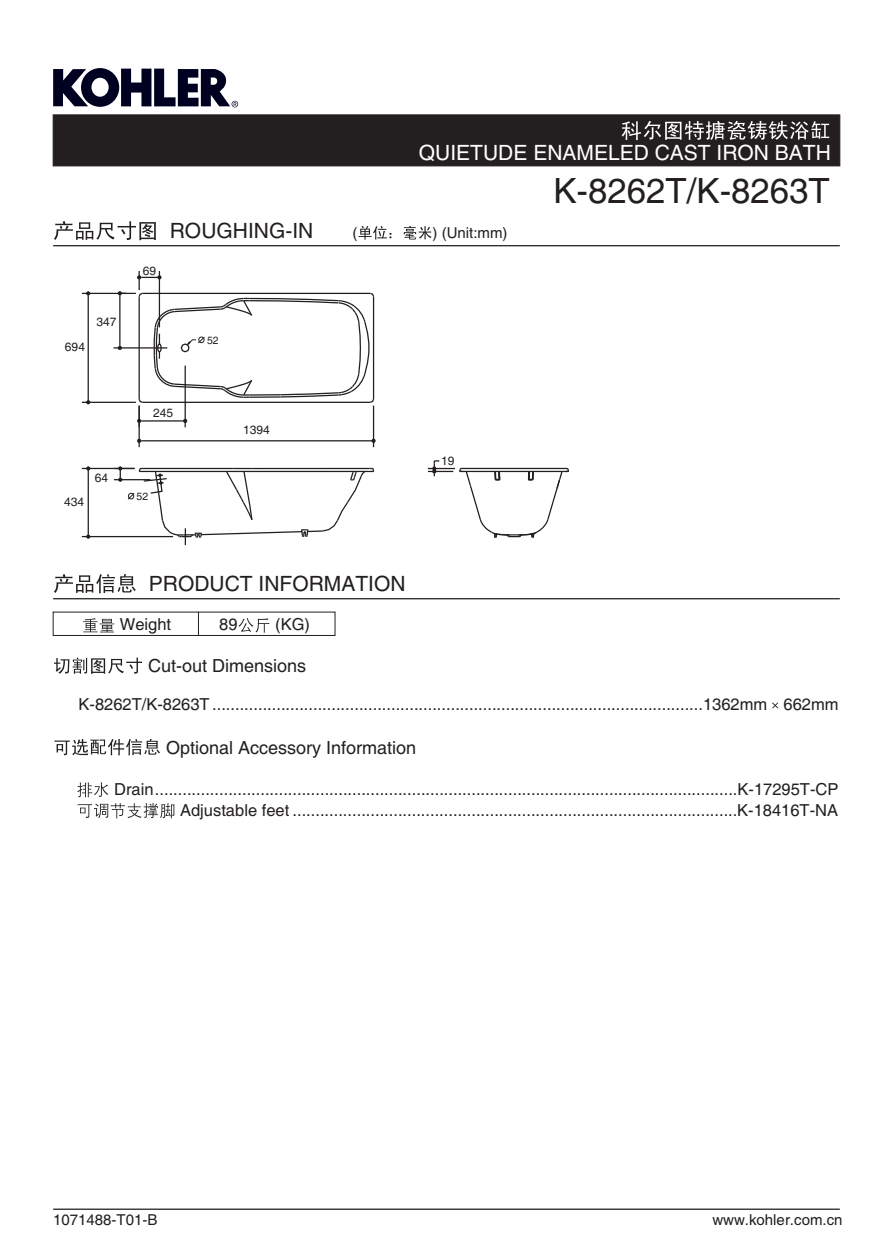
<style>
.page{position:relative;width:893px;height:1255px;background:#fff}
.page>*{position:absolute;margin:0;border:0;box-sizing:border-box;transform-origin:0 0}
.t1{font:34.8px "Arial";color:#231f20}
.t2{font:21px "Arial";color:#231f20}
.t3{font:21px "Arial";color:#fff}
.t4{font:18px "Arial";color:#231f20}
.t5{font:16.5px/21px "Arial";color:#231f20;text-align:right}
.t6{font:15px "Arial";color:#231f20}
.t7{font:12px "Arial";color:#231f20}
.t8{font:10.5px "Arial";color:#231f20}
</style>
<div class="page">
<div style="left:53px;top:115px;width:787px;height:51px;background:#231f20"></div>
<svg style="left:622px;top:121px;width:207px;height:19px"></svg>
<hr style="left:53px;top:245px;width:787px;height:1px;background:#231f20">
<svg style="left:54px;top:221px;width:102px;height:19px"></svg>
<svg style="left:358px;top:226px;width:34px;height:13px"></svg>
<svg style="left:404px;top:226px;width:28px;height:13px"></svg>
<hr style="left:53px;top:598px;width:787px;height:1px;background:#231f20">
<svg style="left:54px;top:574px;width:82px;height:19px"></svg>
<div style="left:53px;top:611px;width:282px;height:25px;border:1px solid #231f20"></div>
<svg style="left:198px;top:611px;width:1px;height:24px"></svg>
<svg style="left:83px;top:618px;width:31px;height:14px"></svg>
<svg style="left:238px;top:618px;width:31px;height:14px"></svg>
<svg style="left:55px;top:738px;width:105px;height:17px"></svg>
<svg style="left:77px;top:782px;width:31px;height:15px"></svg>
<svg style="left:78px;top:803px;width:96px;height:15px"></svg>
<svg style="left:54px;top:657px;width:88px;height:17px"></svg>
<svg style="left:772px;top:702px;width:6px;height:6px"></svg>
<hr style="left:53px;top:1208px;width:787px;height:1px;background:#231f20">
<hr style="left:139px;top:405px;width:1px;height:42px;background:#231f20">
<hr style="left:373px;top:405px;width:1px;height:42px;background:#231f20">
<hr style="left:142px;top:440px;width:229px;height:1px;background:#231f20">
<svg style="left:137px;top:437px;width:5px;height:7px"></svg>
<svg style="left:370px;top:437px;width:6px;height:7px"></svg>
<hr style="left:82px;top:468px;width:53px;height:1px;background:#231f20">
<hr style="left:82px;top:536px;width:91px;height:1px;background:#231f20">
<hr style="left:88px;top:471px;width:1px;height:63px;background:#231f20">
<svg style="left:85px;top:466px;width:6px;height:6px"></svg>
<svg style="left:85px;top:533px;width:6px;height:6px"></svg>
<hr style="left:82px;top:293px;width:54px;height:1px;background:#231f20">
<hr style="left:82px;top:401px;width:54px;height:2px;background:#231f20">
<hr style="left:88px;top:296px;width:1px;height:104px;background:#231f20">
<svg style="left:85px;top:291px;width:6px;height:6px"></svg>
<svg style="left:85px;top:399px;width:6px;height:6px"></svg>
<hr style="left:113px;top:347px;width:54px;height:1px;background:#231f20">
<hr style="left:119px;top:296px;width:2px;height:49px;background:#231f20">
<svg style="left:117px;top:291px;width:9px;height:6px"></svg>
<svg style="left:117px;top:345px;width:6px;height:5px"></svg>
<svg style="left:428px;top:460px;width:141px;height:78px"></svg>
<svg style="left:53px;top:68px;width:185px;height:39px"></svg>
<svg style="left:136px;top:271px;width:239px;height:156px"></svg>
<svg style="left:114px;top:466px;width:261px;height:80px"></svg>
<p class="t3" style="left:419px;top:145px;width:413px">QUIETUDE ENAMELED CAST IRON BATH</p>
<p class="t7" style="left:65px;top:342px;width:22px">694</p>
<p class="t7" style="left:96px;top:317px;width:22px">347</p>
<p class="t7" style="left:143px;top:266px;width:15px">69</p>
<p class="t2" style="left:170px;top:223px;width:145px">ROUGHING-IN</p>
<p class="t6" style="left:352px;top:227px;width:6px">(</p>
<p class="t6" style="left:432px;top:227px;width:76px">) (Unit:mm)</p>
<p class="t8" style="left:207px;top:336px;width:13px">52</p>
<p class="t7" style="left:64px;top:497px;width:22px">434</p>
<p class="t7" style="left:95px;top:473px;width:15px">64</p>
<p class="t7" style="left:153px;top:408px;width:22px">245</p>
<p class="t8" style="left:137px;top:492px;width:13px">52</p>
<p class="t7" style="left:243px;top:425px;width:28px">1394</p>
<p class="t7" style="left:441px;top:456px;width:15px">19</p>
<p class="t2" style="left:149px;top:576px;width:258px">PRODUCT INFORMATION</p>
<p class="t5" style="left:120px;top:615px;width:53px">Weight</p>
<p class="t5" style="left:219px;top:615px;width:20px">89</p>
<p class="t5" style="left:275px;top:615px;width:36px">(KG)</p>
<p class="t4" style="left:148px;top:659px;width:160px">Cut-out Dimensions</p>
<h1 class="t1" style="left:553px;top:178px;width:278px">K-8262T/K-8263T</h1>
<p class="t5" style="left:79px;top:696px;width:761px">K-8262T/K-8263T ...........................................................................................................1362mm 662mm</p>
<p class="t4" style="left:166px;top:740px;width:252px">Optional Accessory Information</p>
<p class="t5" style="left:114px;top:780px;width:726px">Drain...............................................................................................................................K-17295T-CP<br>Adjustable feet .................................................................................................K-18416T-NA</p>
<p class="t6" style="left:53px;top:1214px;width:106px">1071488-T01-B</p>
<p class="t6" style="left:712px;top:1214px;width:132px">www.kohler.com.cn</p>
</div>
